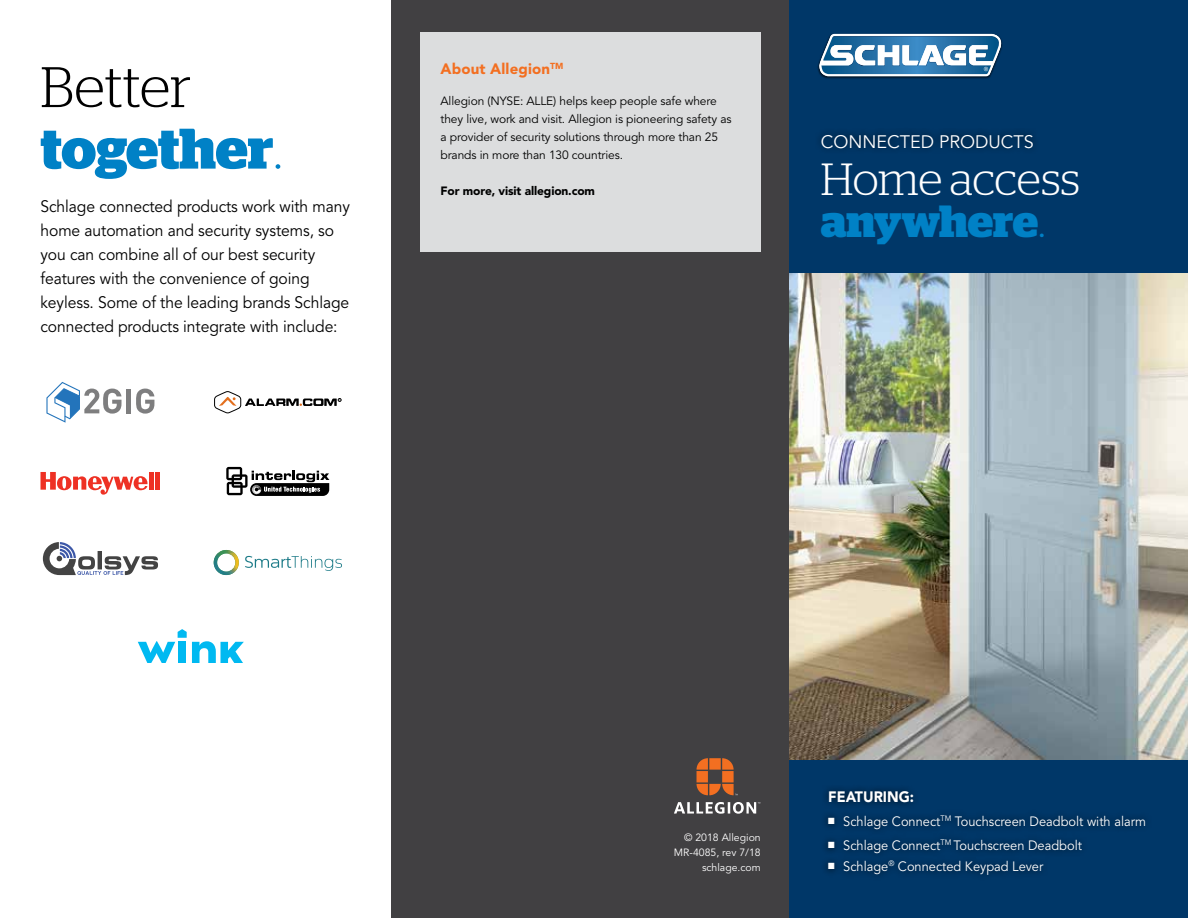
<style>
.page{position:relative;width:1188px;height:918px;background:#fff}
.page>*{position:absolute;margin:0;border:0;box-sizing:border-box;transform-origin:0 0}
.t1{font:700 57px/61.5px "Stag";letter-spacing:-.005em;color:#0081c6}
.t2{font:300 45px/42px "Stag";letter-spacing:-.01em;color:#fff}
.t3{font:18px "Avenir LT Std";color:#fff}
.t4{font:16.5px/24px "Avenir LT Std";letter-spacing:-.005em;color:#000;scale:.95 1}
.t5{font:900 15px "Avenir LT Std";letter-spacing:.01em;color:#f36f21}
.t6{font:900 15px "Avenir LT Std";color:#fff;scale:.95 1}
.t7{font:13.5px "Avenir LT Std";color:#fff;scale:.95 1}
.t8{font:12px/18px "Avenir LT Std";letter-spacing:-.01em;color:#000}
.t9{font:900 12px "Avenir LT Std";letter-spacing:-.01em;color:#000}
.t10{font:10.5px/15px "Avenir LT Std";color:#fff;text-align:right}
.s1{font-weight:300;color:#000}
.s2{font-weight:300}
.s3{font-weight:700;color:#0081c6}
.s4{color:#0081c6}
</style>
<div class="page">
<div style="left:391px;top:0;width:403px;height:918px;background:#414042"></div>
<svg style="left:697px;top:758px;width:41px;height:37px"></svg>
<svg style="left:674px;top:802px;width:86px;height:12px"></svg>
<div style="left:420px;top:32px;width:340px;height:220px;background:#dcddde"></div>
<div style="left:789px;top:0;width:399px;height:918px;background:#003768"></div>
<div style="left:814px;top:127px;width:226px;height:28px;background:#00325e"></div>
<img style="left:789px;top:273px;width:399px;height:486px">
<div style="left:821px;top:784px;width:332px;height:97px;background:#000;opacity:.75"></div>
<img style="left:817px;top:33px;width:186px;height:46px">
<svg style="left:819px;top:34px;width:183px;height:42px;background:#74a0c1"></svg>
<svg style="left:138px;top:629px;width:106px;height:34px"></svg>
<svg style="left:214px;top:391px;width:127px;height:23px"></svg>
<svg style="left:226px;top:467px;width:103px;height:29px"></svg>
<svg style="left:43px;top:542px;width:115px;height:33px"></svg>
<svg style="left:245px;top:556px;width:97px;height:15px"></svg>
<img style="left:220px;top:550px;width:14px;height:3px">
<img style="left:214px;top:553px;width:6px;height:20px">
<img style="left:220px;top:553px;width:19px;height:22px">
<div style="left:126px;top:389px;width:5px;height:24px;background:#7e7e7f"></div>
<svg style="left:136px;top:389px;width:18px;height:25px"></svg>
<svg style="left:46px;top:382px;width:76px;height:41px"></svg>
<div style="left:149px;top:472px;width:5px;height:18px;background:#ee3124"></div>
<div style="left:155px;top:472px;width:5px;height:18px;background:#ee3124"></div>
<svg style="left:40px;top:472px;width:108px;height:23px"></svg>
<h1 class="t1" style="left:40px;top:56px;width:243px"><span class="s1">Better </span>together<span class="s2">.</span></h1>
<p class="t4" style="left:40px;top:195px;width:327px">Schlage connected products work with many home automation and security systems, so you can combine all of our best security features with the convenience of going keyless. Some of the leading brands Schlage connected products integrate with include:</p>
<p class="t5" style="left:441px;top:59px;width:124px">About Allegion<sup>TM</sup></p>
<p class="t8" style="left:441px;top:92px;width:293px">Allegion (NYSE: ALLE) helps keep people safe where they live, work and visit. Allegion is pioneering safety as a provider of security solutions through more than 25 brands in more than 130 countries.</p>
<p class="t9" style="left:441px;top:184px;width:156px">For more, visit allegion.com</p>
<p class="t3" style="left:821px;top:131px;width:215px">CONNECTED PRODUCTS</p>
<h2 class="t2" style="left:821px;top:158px;width:261px">Home access <span class="s3">anywhere</span><span class="s4">.</span></h2>
<p class="t10" style="left:674px;top:830px;width:88px">© 2018 Allegion<br>MR-4085, rev 7/18 schlage.com</p>
<p class="t6" style="left:828px;top:788px;width:92px">FEATURING:</p>
<p class="t7" style="left:828px;top:813px;width:336px">■ Schlage Connect<sup>TM</sup> Touchscreen Deadbolt with alarm</p>
<p class="t7" style="left:828px;top:837px;width:269px">■ Schlage Connect<sup>TM</sup> Touchscreen Deadbolt</p>
<p class="t7" style="left:828px;top:858px;width:228px">■ Schlage<sup>®</sup> Connected Keypad Lever</p>
</div>
